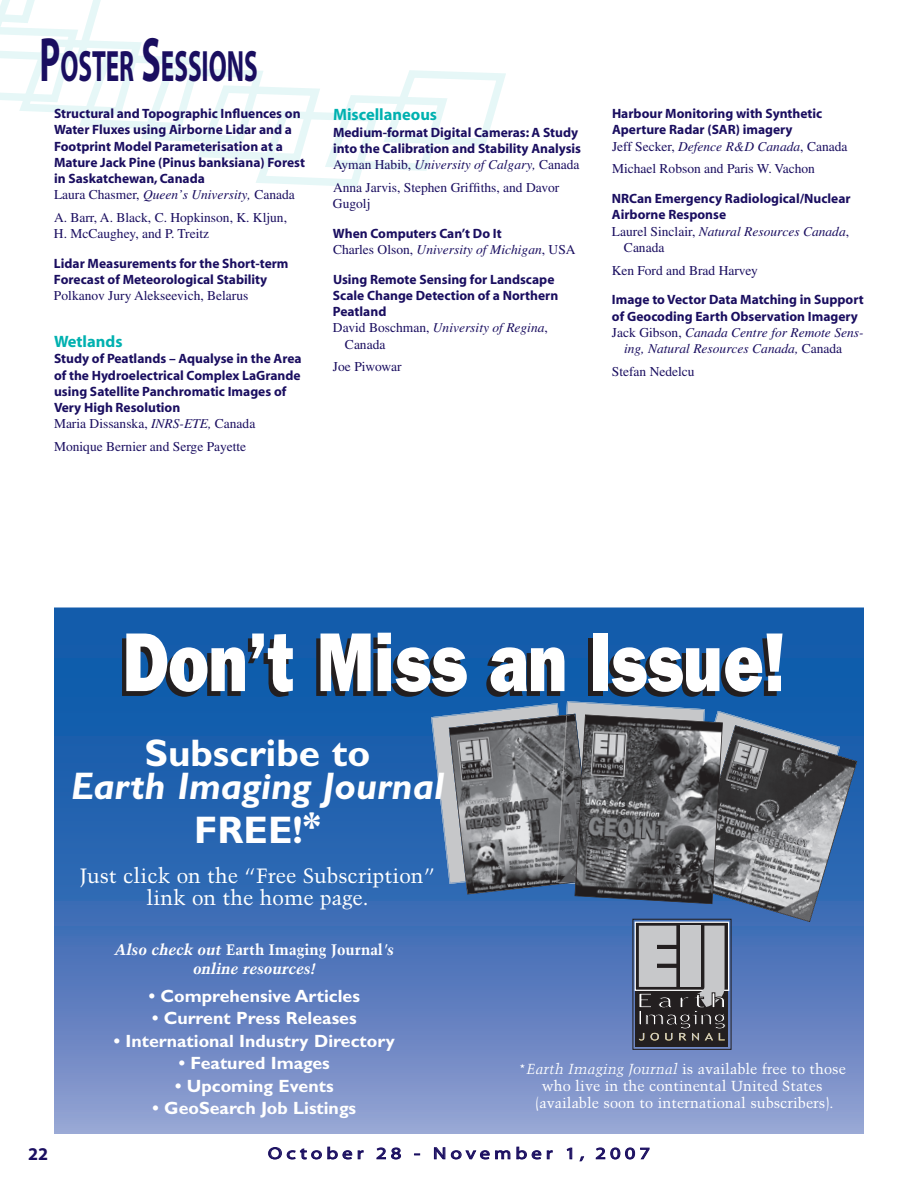
<style>
.page{position:relative;width:918px;height:1188px;background:#fff}
.page>*{position:absolute;margin:0;border:0;box-sizing:border-box;transform-origin:0 0}
.t1{font:800 83.85px "Franklin Gothic";color:#fff;scale:.8 1}
.t2{font:700 44.1px "Myriad";color:#1a0e60;scale:.57 1}
.t3{font:italic 700 38.55px "Gill Sans";color:#fff}
.t4{font:700 38.55px "Gill Sans";color:#fff}
.t5{font:20.7px/22.8px "Trump Mediaeval";color:#fff;text-align:center}
.t6{font:700 18px "Myriad";color:#1a0e60}
.t7{font:700 17.85px "Gill Sans";color:#fff}
.t8{font:16.5px "Myriad";letter-spacing:.2em;color:#1a0e60;scale:1.25 1}
.t9{font:700 16.5px "Myriad";color:#00b1b0}
.t10{font:italic 700 15.3px/19px "Trump Mediaeval";color:#fff;text-align:center}
.t11{font:14.55px/17.4px "Trump Mediaeval";color:#fff;text-align:center}
.t12{font:700 13.5px/16.2px "Myriad";color:#1a0e60}
.t13{font:13.5px/23px "Times";color:#1a0e60}
.t14{font:italic 13.5px/16.2px "Times";color:#1a0e60}
.s1{font-size:63px}
.s2{font-style:italic}
.s3{font-style:normal}
</style>
<div class="page">
<svg style="left:0;top:0;width:506px;height:187px"></svg>
<svg style="left:268px;top:1146px;width:96px;height:14px"></svg>
<svg style="left:376px;top:1147px;width:25px;height:13px"></svg>
<svg style="left:414px;top:1153px;width:6px;height:2px"></svg>
<svg style="left:434px;top:1146px;width:119px;height:14px"></svg>
<svg style="left:566px;top:1147px;width:7px;height:13px"></svg>
<svg style="left:579px;top:1156px;width:6px;height:6px"></svg>
<svg style="left:595px;top:1147px;width:55px;height:13px"></svg>
<svg style="left:54px;top:608px;width:810px;height:526px;background:#4072b8"></svg>
<img style="left:432px;top:704px;width:127px;height:179px">
<img style="left:705px;top:711px;width:134px;height:3px">
<img style="left:566px;top:701px;width:139px;height:13px">
<div style="left:636px;top:990px;width:92px;height:56px;background:#231f20"></div>
<svg style="left:449px;top:714px;width:408px;height:327px;background:#647490"></svg>
<h2 class="t2" style="left:39px;top:43px;width:385px"><span class="s1">P</span>OSTER <span class="s1">S</span>ESSIONS</h2>
<p class="t12" style="left:54px;top:106px;width:253px">Structural and Topographic Influences on Water Fluxes using Airborne Lidar and a Footprint Model Parameterisation at a Mature Jack Pine (Pinus banksiana) Forest in Saskatchewan, Canada</p>
<p class="t13" style="left:54px;top:183px;width:242px">Laura Chasmer, <span class="s2">Queen’s University,</span> Canada<br>A. Barr, A. Black, C. Hopkinson, K. Kljun,</p>
<p class="t13" style="left:54px;top:222px;width:157px">H. McCaughey, and P. Treitz</p>
<p class="t12" style="left:54px;top:256px;width:236px">Lidar Measurements for the Short-term<br>Forecast of Meteorological Stability</p>
<p class="t13" style="left:54px;top:284px;width:196px">Polkanov Jury Alekseevich, Belarus</p>
<p class="t9" style="left:54px;top:333px;width:70px">Wetlands</p>
<p class="t12" style="left:54px;top:351px;width:249px">Study of Peatlands – Aqualyse in the Area of the Hydroelectrical Complex LaGrande using Satellite Panchromatic Images of Very High Resolution</p>
<p class="t13" style="left:54px;top:412px;width:203px">Maria Dissanska, <span class="s2">INRS-ETE,</span> Canada<br>Monique Bernier and Serge Payette</p>
<p class="t9" style="left:333px;top:106px;width:106px">Miscellaneous</p>
<p class="t12" style="left:333px;top:124px;width:250px">Medium-format Digital Cameras: A Study into the Calibration and Stability Analysis</p>
<p class="t13" style="left:333px;top:153px;width:248px">Ayman Habib, <span class="s2">University of Calgary,</span> Canada<br>Anna Jarvis, Stephen Griffiths, and Davor</p>
<p class="t13" style="left:333px;top:192px;width:39px">Gugolj</p>
<p class="t12" style="left:333px;top:226px;width:170px">When Computers Can’t Do It</p>
<p class="t14" style="left:333px;top:241px;width:244px"><span class="s3">Charles Olson,</span> University of Michigan<span class="s3">, USA</span></p>
<p class="t12" style="left:333px;top:272px;width:227px">Using Remote Sensing for Landscape<br>Scale Change Detection of a Northern<br>Peatland</p>
<p class="t13" style="left:345px;top:320px;width:204px;line-height:16.2px;text-indent:-12px">David Boschman, <span class="s2">University of Regina</span>,<br>Canada</p>
<p class="t13" style="left:333px;top:355px;width:70px">Joe Piwowar</p>
<p class="t12" style="left:612px;top:106px;width:212px">Harbour Monitoring with Synthetic<br>Aperture Radar (SAR) imagery</p>
<p class="t13" style="left:612px;top:134px;width:237px">Jeff Secker, <span class="s2">Defence R&amp;D Canada</span>, Canada<br>Michael Robson and Paris W. Vachon</p>
<p class="t12" style="left:612px;top:191px;width:240px">NRCan Emergency Radiological/Nuclear<br>Airborne Response</p>
<p class="t13" style="left:624px;top:223px;width:227px;line-height:16.2px;text-indent:-12px">Laurel Sinclair, <span class="s2">Natural Resources Canada</span>,<br>Canada</p>
<p class="t13" style="left:612px;top:259px;width:148px">Ken Ford and Brad Harvey</p>
<p class="t12" style="left:612px;top:292px;width:253px">Image to Vector Data Matching in Support of Geocoding Earth Observation Imagery</p>
<p class="t14" style="left:624px;top:324px;width:241px;text-indent:-12px"><span class="s3">Jack Gibson,</span> Canada Centre for Remote Sens&shy;ing, Natural Resources Canada, <span class="s3">Canada</span></p>
<p class="t13" style="left:612px;top:360px;width:84px">Stefan Nedelcu</p>
<h1 class="t1" style="left:123px;top:613px;width:830px">Don’t Miss an Issue!</h1>
<h3 class="t4" style="left:145px;top:730px;width:227px">Subscribe to</h3>
<h3 class="t3" style="left:71px;top:764px;width:375px">Earth Imaging Journal</h3>
<h3 class="t4" style="left:194px;top:807px;width:128px">FREE!*</h3>
<h3 class="t5" style="left:80px;top:864px;width:356px">Just click on the “Free Subscription” link on the home page.</h3>
<p class="t10" style="left:115px;top:940px;width:281px">Also check out <span class="s3">Earth Imaging Journal</span>'s online resources!</p>
<h3 class="t7" style="left:149px;top:985px;width:213px">• Comprehensive Articles</h3>
<h3 class="t7" style="left:152px;top:1007px;width:206px">• Current Press Releases</h3>
<h3 class="t7" style="left:114px;top:1030px;width:283px">• International Industry Directory</h3>
<h3 class="t7" style="left:179px;top:1052px;width:152px">• Featured Images</h3>
<h3 class="t7" style="left:175px;top:1075px;width:160px">• Upcoming Events</h3>
<h3 class="t7" style="left:152px;top:1097px;width:205px">• GeoSearch Job Listings</h3>
<p class="t11" style="left:519px;top:1060px;width:329px">*<span class="s2">Earth Imaging Journal</span> is available free to those who live in the continental United States (available soon to international subscribers).</p>
<h3 class="t6" style="left:28px;top:1145px;width:21px">22</h3>
<p class="t8" style="left:268px;top:1145px;width:307px">October 28 - November 1, 2007</p>
</div>
